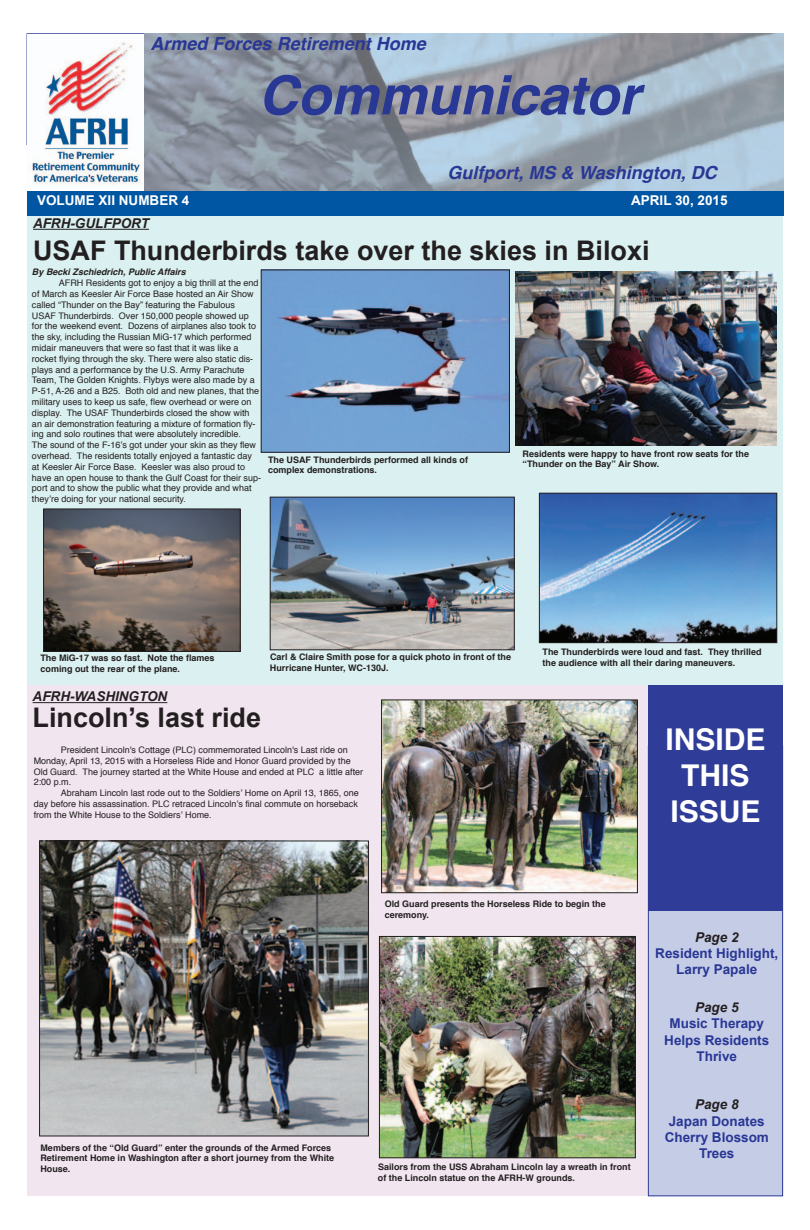
<style>
.page{position:relative;width:810px;height:1230px;background:#fff}
.page>*{position:absolute;margin:0;border:0;box-sizing:border-box;transform-origin:0 0}
.t1{font:italic 700 54px "Helvetica";color:#293795}
.t2{font:700 30px/36px "Helvetica";color:#fff;text-align:center}
.t3{font:700 27px "Arial";color:#231f20}
.t4{font:italic 700 18px "Helvetica";color:#293795}
.t5{font:700 13.5px/16.2px "Arial";color:#293795;text-align:center}
.t6{font:italic 700 13.5px "Arial";color:#231f20}
.t7{font:700 13.5px "Arial";color:#fff}
.t8{font:9px/10.8px "Helvetica";color:#231f20}
.t9{font:700 9px/10.8px "Helvetica";color:#231f20}
.t10{font:italic 700 9px "Helvetica";color:#231f20}
</style>
<div class="page">
<div style="left:27px;top:683px;width:621px;height:513px;background:#f1e5f0"></div>
<div style="left:27px;top:216px;width:756px;height:468px;background:#dbf0f0"></div>
<div style="left:27px;top:191px;width:756px;height:24px;background:#0156a3"></div>
<div style="left:649px;top:746px;width:133px;height:449px;background:#c5cce6"></div>
<div style="left:648px;top:745px;width:135px;height:451px;border:1px solid #293795"></div>
<img style="left:31px;top:34px;width:114px;height:156px">
<svg style="left:145px;top:34px;width:638px;height:156px;background:#97a3af"></svg>
<hr style="left:33px;top:702px;width:134px;height:1px;background:#231f20">
<div style="left:648px;top:684px;width:135px;height:226px;background:#2f3d98"></div>
<img style="left:41px;top:842px;width:326px;height:292px">
<div style="left:39px;top:840px;width:330px;height:296px;border:1px solid #231f20"></div>
<img style="left:383px;top:701px;width:253px;height:189px">
<div style="left:381px;top:699px;width:257px;height:193px;border:1px solid #231f20"></div>
<hr style="left:33px;top:229px;width:116px;height:1px;background:#231f20">
<img style="left:263px;top:272px;width:245px;height:178px">
<div style="left:261px;top:270px;width:249px;height:182px;border:1px solid #231f20"></div>
<img style="left:45px;top:510px;width:193px;height:139px">
<div style="left:43px;top:508px;width:197px;height:143px;border:1px solid #231f20"></div>
<img style="left:541px;top:495px;width:234px;height:146px">
<div style="left:539px;top:493px;width:238px;height:150px;border:1px solid #231f20"></div>
<img style="left:516px;top:272px;width:260px;height:173px">
<img style="left:381px;top:938px;width:253px;height:217px">
<div style="left:379px;top:936px;width:257px;height:221px;border:1px solid #231f20"></div>
<img style="left:272px;top:499px;width:240px;height:149px">
<div style="left:270px;top:497px;width:244px;height:153px;border:1px solid #231f20"></div>
<h3 class="t4" style="left:151px;top:36px;width:277px">Armed Forces Retirement Home</h3>
<h1 class="t1" style="left:259px;top:73px;width:383px">Communicator</h1>
<h3 class="t4" style="left:448px;top:165px;width:271px">Gulfport, MS &amp; Washington, DC</h3>
<h3 class="t7" style="left:37px;top:193px;width:154px">VOLUME XII NUMBER 4</h3>
<h3 class="t7" style="left:631px;top:193px;width:98px">APRIL 30, 2015</h3>
<h3 class="t6" style="left:33px;top:216px;width:117px">AFRH-GULFPORT</h3>
<h3 class="t3" style="left:33px;top:235px;width:618px">USAF Thunderbirds take over the skies in Biloxi</h3>
<p class="t10" style="left:32px;top:268px;width:155px">By Becki Zschiedrich, Public Affairs</p>
<p class="t8" style="left:32px;top:278px;width:231px;text-indent:27px">AFRH Residents got to enjoy a big thrill at the end of March as Keesler Air Force Base hosted an Air Show called “Thunder on the Bay” featuring the Fabulous USAF Thunderbirds. Over 150,000 people showed up for the weekend event. Dozens of airplanes also took to the sky, including the Russian MiG-17 which performed midair maneuvers that were so fast that it was like a rocket flying through the sky. There were also static dis&shy;plays and a performance by the U.S. Army Parachute Team, The Golden Knights. Flybys were also made by a P-51, A-26 and a B25. Both old and new planes, that the military uses to keep us safe, flew overhead or were on display. The USAF Thunderbirds closed the show with an air demonstration featuring a mixture of formation fly&shy;ing and solo routines that were absolutely incredible.<br>The sound of the F-16’s got under your skin as they flew overhead. The residents totally enjoyed a fantastic day at Keesler Air Force Base. Keesler was also proud to have an open house to thank the Gulf Coast for their sup&shy;port and to show the public what they provide and what they’re doing for your national security.</p>
<p class="t9" style="left:523px;top:449px;width:228px">Residents were happy to have front row seats for the “Thunder on the Bay” Air Show.</p>
<p class="t9" style="left:268px;top:455px;width:202px">The USAF Thunderbirds performed all kinds of complex demonstrations.</p>
<p class="t9" style="left:40px;top:653px;width:176px">The MiG-17 was so fast. Note the flames coming out the rear of the plane.</p>
<p class="t9" style="left:270px;top:652px;width:243px">Carl &amp; Claire Smith pose for a quick photo in front of the<br>Hurricane Hunter, WC-130J.</p>
<h3 class="t6" style="left:33px;top:689px;width:136px">AFRH-WASHINGTON</h3>
<h3 class="t3" style="left:33px;top:703px;width:230px">Lincoln’s last ride</h3>
<p class="t8" style="left:34px;top:745px;width:331px;text-indent:27px">President Lincoln's Cottage (PLC) commemorated Lincoln's Last ride on Monday, April 13, 2015 with a Horseless Ride and Honor Guard provided by the Old Guard. The journey started at the White House and ended at PLC a little after 2:00 p.m.</p>
<p class="t8" style="left:34px;top:788px;width:327px;text-align:justify;text-indent:27px">Abraham Lincoln last rode out to the Soldiers’ Home on April 13, 1865, one day before his assassination. PLC retraced Lincoln’s final commute on horseback from the White House to the Soldiers’ Home.</p>
<p class="t9" style="left:543px;top:647px;width:221px">The Thunderbirds were loud and fast. They thrilled the audience with all their daring maneuvers.</p>
<h2 class="t2" style="left:665px;top:724px;width:102px">INSIDE<br>THIS<br>ISSUE</h2>
<p class="t9" style="left:40px;top:1142px;width:295px">Members of the “Old Guard” enter the grounds of the Armed Forces<br>Retirement Home in Washington after a short journey from the White<br>House.</p>
<p class="t9" style="left:385px;top:899px;width:223px">Old Guard presents the Horseless Ride to begin the ceremony.</p>
<p class="t9" style="left:378px;top:1162px;width:254px">Sailors from the USS Abraham Lincoln lay a wreath in front of the Lincoln statue on the AFRH-W grounds.</p>
<h3 class="t6" style="left:695px;top:929px;width:45px">Page 2</h3>
<h3 class="t5" style="left:655px;top:945px;width:124px">Resident Highlight,<br>Larry Papale</h3>
<h3 class="t6" style="left:695px;top:1000px;width:45px">Page 5</h3>
<h3 class="t5" style="left:664px;top:1015px;width:107px">Music Therapy<br>Helps Residents<br>Thrive</h3>
<h3 class="t6" style="left:695px;top:1097px;width:45px">Page 8</h3>
<h3 class="t5" style="left:665px;top:1112px;width:106px">Japan Donates<br>Cherry Blossom<br>Trees</h3>
</div>
